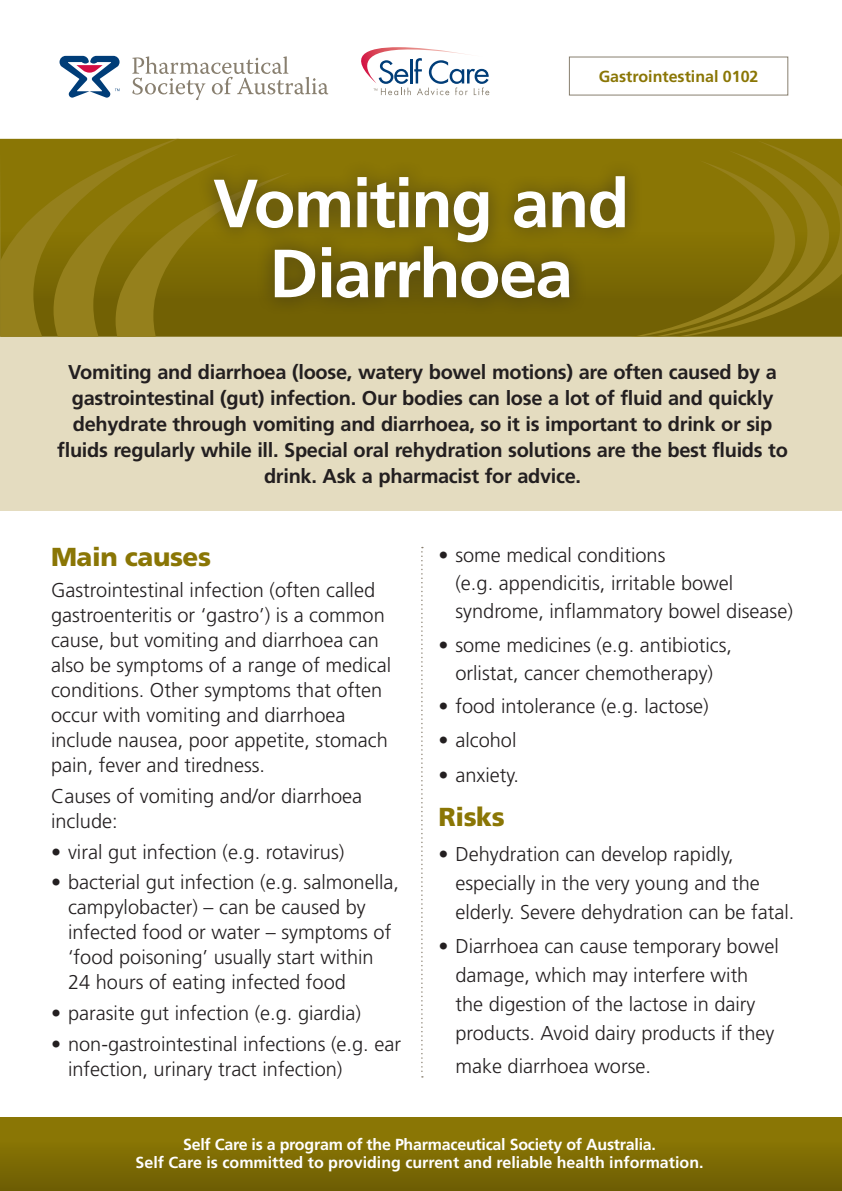
<style>
.page{position:relative;width:842px;height:1191px;background:#fff}
.page>*{position:absolute;margin:0;border:0;box-sizing:border-box;transform-origin:0 0}
.FC_Title_heading{font:700 68px/70px "Frutiger LT Std";letter-spacing:-.025em;color:#fff;text-align:center}
.FC_Subhead_1{font:900 26px "Frutiger LT Std";letter-spacing:-.015em;color:#8a7605}
.FC_Bullet__para{font:300 20px/29px "Frutiger LT Std";color:#231f20}
.FC_Intro_para{font:700 20px/26px "Frutiger LT Std";letter-spacing:-.015em;color:#231f20;text-align:center}
.FC_Body_text{font:300 20px/25px "Frutiger LT Std";color:#231f20}
.FC_Body_text-2{font:700 16px/18px "Frutiger LT Std";color:#fff;text-align:center}
.FC_Card_Category{font:700 16px "Frutiger LT Std";color:#8a7605}
</style>
<div class="page">
<svg style="left:408px;top:139px;width:434px;height:198px;background:#826f05"></svg>
<svg style="left:0;top:139px;width:408px;height:198px;background:#8b770b"></svg>
<svg style="left:54px;top:154px;width:395px;height:183px;background:#8b770e"></svg>
<svg style="left:116px;top:172px;width:376px;height:165px;background:#816f0b"></svg>
<svg style="left:635px;top:140px;width:207px;height:197px;background:#887409"></svg>
<svg style="left:613px;top:150px;width:216px;height:187px;background:#89750d"></svg>
<svg style="left:590px;top:160px;width:205px;height:177px;background:#837008"></svg>
<div style="left:0;top:337px;width:842px;height:173px;background:#e4dcc0"></div>
<div style="left:0;top:1117px;width:842px;height:74px;background:linear-gradient(to bottom,#917c05,#6f5f03)"></div>
<svg style="left:421px;top:547px;width:2px;height:530px"></svg>
<div style="left:196px;top:158px;width:447px;height:158px;background:#231f20;opacity:.5"></div>
<svg style="left:60px;top:56px;width:60px;height:42px"></svg>
<svg style="left:132px;top:56px;width:196px;height:44px"></svg>
<svg style="left:361px;top:47px;width:128px;height:48px"></svg>
<p class="FC_Card_Category" style="left:599px;top:67px;width:161px">Gastrointestinal 0102</p>
<p class="FC_Title_heading" style="left:213px;top:169px;width:418px">Vomiting and<br>Diarrhoea</p>
<p class="FC_Intro_para" style="left:57px;top:359px;width:732px">Vomiting and diarrhoea (loose, watery bowel motions) are often caused by a gastrointestinal (gut) infection. Our bodies can lose a lot of fluid and quickly dehydrate through vomiting and diarrhoea, so it is important to drink or sip fluids regularly while ill. Special oral rehydration solutions are the best fluids to drink. Ask a pharmacist for advice.</p>
<p class="FC_Subhead_1" style="left:51px;top:541px;width:162px">Main causes</p>
<p class="FC_Body_text" style="left:51px;top:578px;width:342px">Gastrointestinal infection (often called gastroenteritis or ‘gastro’) is a common cause, but vomiting and diarrhoea can also be symptoms of a range of medical conditions. Other symptoms that often occur with vomiting and diarrhoea include nausea, poor appetite, stomach pain, fever and tiredness.</p>
<p class="FC_Body_text" style="left:51px;top:783px;width:313px">Causes of vomiting and/or diarrhoea include:</p>
<p class="FC_Bullet__para" style="left:51px;top:837px;width:295px">• viral gut infection (e.g. rotavirus)</p>
<p class="FC_Bullet__para" style="left:68px;top:870px;width:333px;line-height:25px;text-indent:-17px">• bacterial gut infection (e.g. salmonella, campylobacter) – can be caused by infected food or water – symptoms of ‘food poisoning’ usually start within 24 hours of eating infected food</p>
<p class="FC_Bullet__para" style="left:51px;top:998px;width:312px">• parasite gut infection (e.g. giardia)</p>
<p class="FC_Bullet__para" style="left:68px;top:1031px;width:335px;line-height:25px;text-indent:-17px">• non-gastrointestinal infections (e.g. ear infection, urinary tract infection)</p>
<p class="FC_Bullet__para" style="left:455px;top:541px;width:339px;line-height:28px;text-indent:-17px">• some medical conditions<br>(e.g. appendicitis, irritable bowel syndrome, inflammatory bowel disease)</p>
<p class="FC_Bullet__para" style="left:438px;top:631px;width:295px;line-height:28px;text-align:center">• some medicines (e.g. antibiotics, orlistat, cancer chemotherapy)</p>
<p class="FC_Bullet__para" style="left:438px;top:692px;width:272px">• food intolerance (e.g. lactose)</p>
<p class="FC_Bullet__para" style="left:438px;top:726px;width:80px">• alcohol</p>
<p class="FC_Bullet__para" style="left:438px;top:760px;width:82px">• anxiety.</p>
<p class="FC_Subhead_1" style="left:438px;top:801px;width:68px">Risks</p>
<p class="FC_Bullet__para" style="left:455px;top:839px;width:340px;text-indent:-17px">• Dehydration can develop rapidly, especially in the very young and the elderly. Severe dehydration can be fatal.</p>
<p class="FC_Bullet__para" style="left:455px;top:932px;width:325px;text-indent:-17px">• Diarrhoea can cause temporary bowel damage, which may interfere with the digestion of the lactose in dairy products. Avoid dairy products if they</p>
<p class="FC_Bullet__para" style="left:455px;top:1052px;width:197px">make diarrhoea worse.</p>
<p class="FC_Body_text-2" style="left:136px;top:1135px;width:569px">Self Care is a program of the Pharmaceutical Society of Australia.<br>Self Care is committed to providing current and reliable health information.</p>
</div>
